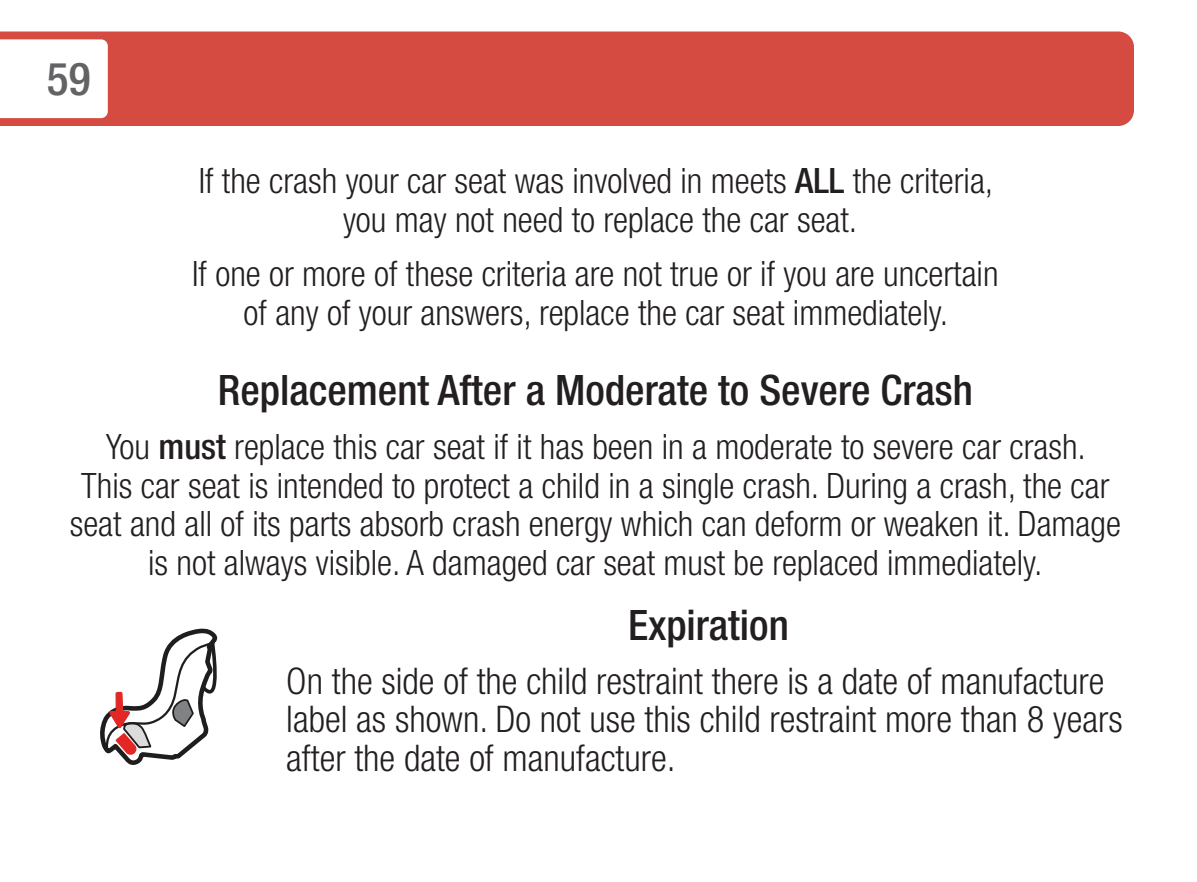
<style>
.page{position:relative;width:1197px;height:882px;background:#fff}
.page>*{position:absolute;margin:0;border:0;box-sizing:border-box;transform-origin:0 0}
.t1{font:500 condensed 45.5px "Helvetica Neue LT Std";color:#636366}
.t2{font:500 condensed 42px "Helvetica Neue LT Std";color:#231f20}
.t3{font:300 condensed 36.75px/38.5px "Helvetica Neue LT Std";color:#231f20}
.t4{font:300 condensed 35px/38.5px "Helvetica Neue LT Std";color:#231f20;text-align:center}
.s1{font-weight:500}
</style>
<div class="page">
<div style="left:0;top:32px;width:1134px;height:94px;background:#d54b42"></div>
<svg style="left:0;top:39px;width:108px;height:79px"></svg>
<svg style="left:100px;top:628px;width:118px;height:137px"></svg>
<h1 class="t1" style="left:47px;top:52px;width:45px">59</h1>
<p class="t4" style="left:199px;top:161px;width:796px">If the crash your car seat was involved in meets <span class="s1">ALL</span> the criteria, you may not need to replace the car seat.</p>
<p class="t4" style="left:192px;top:254px;width:808px">If one or more of these criteria are not true or if you are uncertain of any of your answers, replace the car seat immediately.</p>
<p class="t2" style="left:218px;top:365px;width:757px">Replacement After a Moderate to Severe Crash</p>
<p class="t4" style="left:70px;top:427px;width:1053px">You <span class="s1">must</span> replace this car seat if it has been in a moderate to severe car crash.<br>This car seat is intended to protect a child in a single crash. During a crash, the car seat and all of its parts absorb crash energy which can deform or weaken it. Damage is not always visible. A damaged car seat must be replaced immediately.</p>
<p class="t2" style="left:628px;top:600px;width:162px">Expiration</p>
<p class="t3" style="left:286px;top:661px;width:838px">On the side of the child restraint there is a date of manufacture label as shown. Do not use this child restraint more than 8 years after the date of manufacture.</p>
</div>
